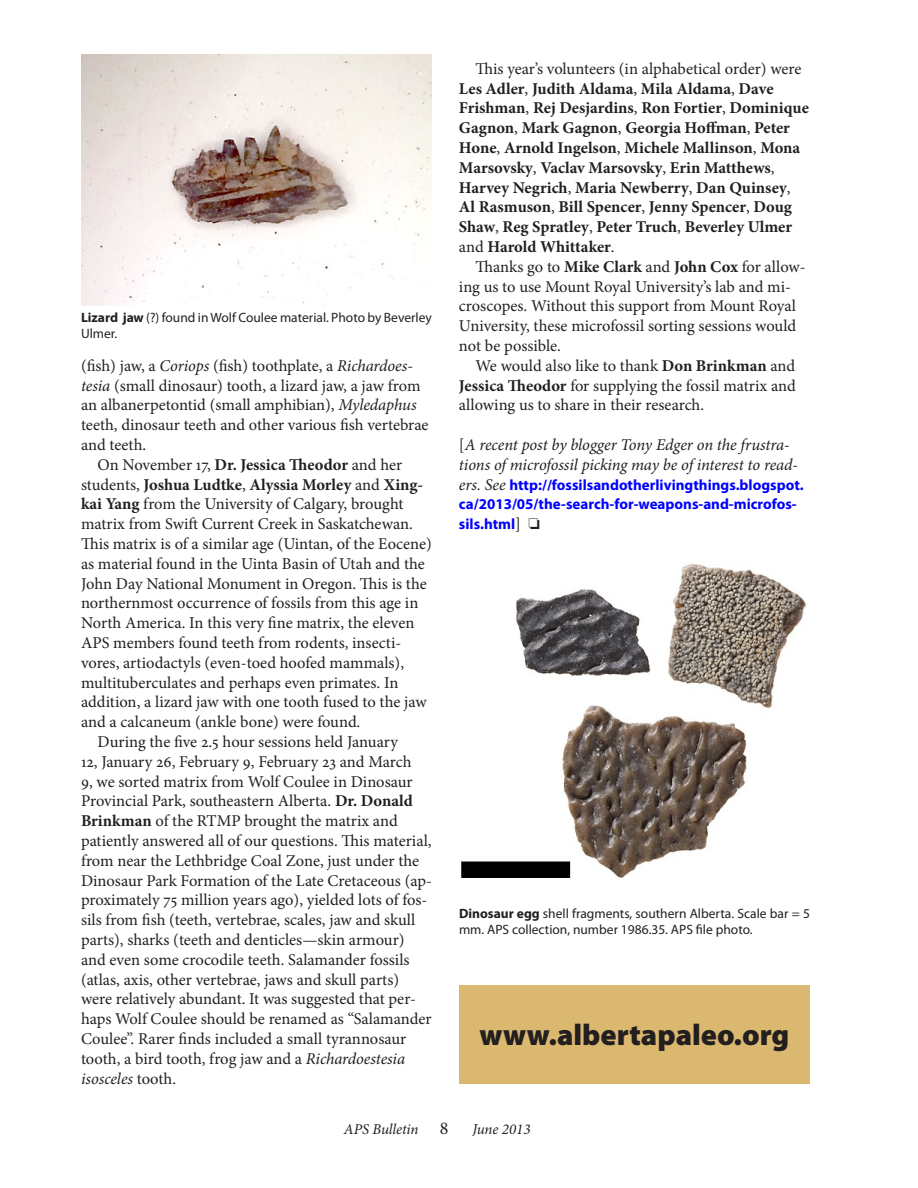
<style>
.page{position:relative;width:918px;height:1188px;background:#fff}
.page>*{position:absolute;margin:0;border:0;box-sizing:border-box;transform-origin:0 0}
.t1{font:900 30px "Myriad Pro";color:#231f20}
.t2{font:16.5px/19.8px "Minion Pro";color:#231f20}
.t3{font:700 16.5px/19.8px "Minion Pro";color:#231f20}
.t4{font:italic 16.5px/19.8px "Minion Pro";letter-spacing:-.01em;color:#231f20}
.t5{font:700 15px/19.8px "Myriad Pro";color:#00f}
.t6{font:italic 15px "Minion Pro";letter-spacing:-.005em;color:#231f20}
.t7{font:13.5px/16.2px "Myriad Pro";color:#231f20}
.s1{font-weight:700}
.s2{font-style:italic}
.s3{font-weight:400}
.s4{font-style:normal}
.s5{font-family:"Minion Pro";font-weight:400;font-style:italic;font-size:16.5px;color:#231f20}
.s6{font-family:"Minion Pro";font-weight:400;font-size:16.5px;color:#231f20}
.s7{color:#231f20}
.s8{font-style:normal;font-size:18px}
</style>
<div class="page">
<img style="left:461px;top:564px;width:346px;height:314px">
<img style="left:81px;top:54px;width:351px;height:252px">
<div style="left:459px;top:985px;width:351px;height:99px;background:#dbb870"></div>
<p class="t7" style="left:81px;top:309px;width:352px"><span class="s1">Lizard jaw</span> (?) found in Wolf Coulee material. Photo by Beverley<br>Ulmer.</p>
<p class="t2" style="left:81px;top:356px;width:333px">(fish) jaw, a <span class="s2">Coriops</span> (fish) toothplate, a <span class="s2">Richardoes-</span></p>
<p class="t2" style="left:81px;top:376px;width:341px"><span class="s2">tesia</span> (small dinosaur) tooth, a lizard jaw, a jaw from</p>
<p class="t2" style="left:81px;top:395px;width:337px">an albanerpetontid (small amphibian), <span class="s2">Myledaphus</span></p>
<p class="t2" style="left:81px;top:415px;width:349px">teeth, dinosaur teeth and other various fish vertebrae</p>
<p class="t2" style="left:81px;top:435px;width:67px">and teeth.</p>
<p class="t2" style="left:98px;top:455px;width:306px">On November 17, <span class="s1">Dr. Jessica Theodor</span> and her</p>
<p class="t3" style="left:81px;top:474px;width:344px"><span class="s3">students,</span> Joshua Ludtke<span class="s3">,</span> Alyssia Morley <span class="s3">and</span> Xing-</p>
<p class="t2" style="left:81px;top:494px;width:324px"><span class="s1">kai Yang</span> from the University of Calgary, brought</p>
<p class="t2" style="left:81px;top:514px;width:333px">matrix from Swift Current Creek in Saskatchewan.</p>
<p class="t2" style="left:81px;top:534px;width:352px">This matrix is of a similar age (Uintan, of the Eocene)</p>
<p class="t2" style="left:81px;top:554px;width:345px">as material found in the Uinta Basin of Utah and the</p>
<p class="t2" style="left:81px;top:574px;width:347px">John Day National Monument in Oregon. This is the</p>
<p class="t2" style="left:81px;top:593px;width:339px">northernmost occurrence of fossils from this age in</p>
<p class="t2" style="left:81px;top:613px;width:335px">North America. In this very fine matrix, the eleven</p>
<p class="t2" style="left:81px;top:633px;width:322px">APS members found teeth from rodents, insecti-</p>
<p class="t2" style="left:81px;top:653px;width:325px">vores, artiodactyls (even-toed hoofed mammals),</p>
<p class="t2" style="left:81px;top:673px;width:319px">multituberculates and perhaps even primates. In</p>
<p class="t2" style="left:81px;top:692px;width:347px">addition, a lizard jaw with one tooth fused to the jaw</p>
<p class="t2" style="left:81px;top:712px;width:281px">and a calcaneum (ankle bone) were found.</p>
<p class="t2" style="left:98px;top:732px;width:302px">During the five 2.5 hour sessions held January</p>
<p class="t2" style="left:81px;top:752px;width:332px">12, January 26, February 9, February 23 and March</p>
<p class="t2" style="left:81px;top:772px;width:333px">9, we sorted matrix from Wolf Coulee in Dinosaur</p>
<p class="t2" style="left:81px;top:791px;width:333px">Provincial Park, southeastern Alberta. <span class="s1">Dr. Donald</span></p>
<p class="t2" style="left:81px;top:811px;width:318px"><span class="s1">Brinkman</span> of the RTMP brought the matrix and</p>
<p class="t2" style="left:81px;top:831px;width:352px">patiently answered all of our questions. This material,</p>
<p class="t2" style="left:81px;top:851px;width:340px">from near the Lethbridge Coal Zone, just under the</p>
<p class="t2" style="left:81px;top:871px;width:352px">Dinosaur Park Formation of the Late Cretaceous (ap-</p>
<p class="t2" style="left:81px;top:890px;width:348px">proximately 75 million years ago), yielded lots of fos-</p>
<p class="t2" style="left:81px;top:910px;width:336px">sils from fish (teeth, vertebrae, scales, jaw and skull</p>
<p class="t2" style="left:81px;top:930px;width:325px">parts), sharks (teeth and denticles—skin armour)</p>
<p class="t2" style="left:81px;top:950px;width:330px">and even some crocodile teeth. Salamander fossils</p>
<p class="t2" style="left:81px;top:970px;width:320px">(atlas, axis, other vertebrae, jaws and skull parts)</p>
<p class="t2" style="left:81px;top:989px;width:336px">were relatively abundant. It was suggested that per-</p>
<p class="t2" style="left:81px;top:1009px;width:352px">haps Wolf Coulee should be renamed as “Salamander</p>
<p class="t2" style="left:81px;top:1029px;width:327px">Coulee”. Rarer finds included a small tyrannosaur</p>
<p class="t2" style="left:81px;top:1049px;width:326px">tooth, a bird tooth, frog jaw and a <span class="s2">Richardoestesia</span></p>
<p class="t4" style="left:81px;top:1068px;width:97px">isosceles <span class="s4">tooth.</span></p>
<p class="t3" style="left:459px;top:58px;width:351px;text-indent:17px"><span class="s3">This year’s volunteers (in alphabetical order) were </span>Les Adler<span class="s3">,</span> Judith Aldama<span class="s3">,</span> Mila Aldama<span class="s3">,</span> Dave Frishman<span class="s3">,</span> Rej Desjardins<span class="s3">,</span> Ron Fortier<span class="s3">,</span> Dominique Gagnon<span class="s3">,</span> Mark Gagnon<span class="s3">,</span> Georgia Hoffman<span class="s3">,</span> Peter Hone<span class="s3">,</span> Arnold Ingelson<span class="s3">,</span> Michele Mallinson<span class="s3">,</span> Mona Marsovsky<span class="s3">,</span> Vaclav Marsovsky<span class="s3">,</span> Erin Matthews<span class="s3">, </span>Harvey Negrich<span class="s3">,</span> Maria Newberry<span class="s3">,</span> Dan Quinsey<span class="s3">, </span>Al Rasmuson<span class="s3">,</span> Bill Spencer<span class="s3">,</span> Jenny Spencer<span class="s3">,</span> Doug Shaw<span class="s3">,</span> Reg Spratley<span class="s3">,</span> Peter Truch<span class="s3">,</span> Beverley Ulmer <span class="s3">and</span> Harold Whittaker<span class="s3">.</span></p>
<p class="t2" style="left:459px;top:257px;width:348px;text-indent:17px">Thanks go to <span class="s1">Mike Clark</span> and <span class="s1">John Cox</span> for allow&shy;ing us to use Mount Royal University’s lab and mi&shy;croscopes. Without this support from Mount Royal University, these microfossil sorting sessions would not be possible.</p>
<p class="t2" style="left:459px;top:356px;width:338px;text-align:justify;text-indent:17px">We would also like to thank <span class="s1">Don Brinkman</span> and <span class="s1">Jessica Theodor</span> for supplying the fossil matrix and allowing us to share in their research.</p>
<p class="t4" style="left:459px;top:435px;width:341px"><span class="s4">[</span>A recent post by blogger Tony Edger on the frustra&shy;tions of microfossil picking may be of interest to read-</p>
<p class="t5" style="left:459px;top:474px;width:346px"><span class="s5">ers. See</span> http://fossilsandotherlivingthings.blogspot. ca/2013/05/the-search-for-weapons-and-microfos&shy;sils.html<span class="s6">]</span> <span class="s7">□</span></p>
<p class="t7" style="left:459px;top:905px;width:352px"><span class="s1">Dinosaur egg</span> shell fragments, southern Alberta. Scale bar = 5 mm. APS collection, number 1986.35. APS file photo.</p>
<h1 class="t1" style="left:480px;top:1018px;width:311px">www.albertapaleo.org</h1>
<p class="t6" style="left:344px;top:1119px;width:106px">APS Bulletin <span class="s8">8</span></p>
<p class="t6" style="left:472px;top:1119px;width:60px">June 2013</p>
</div>
